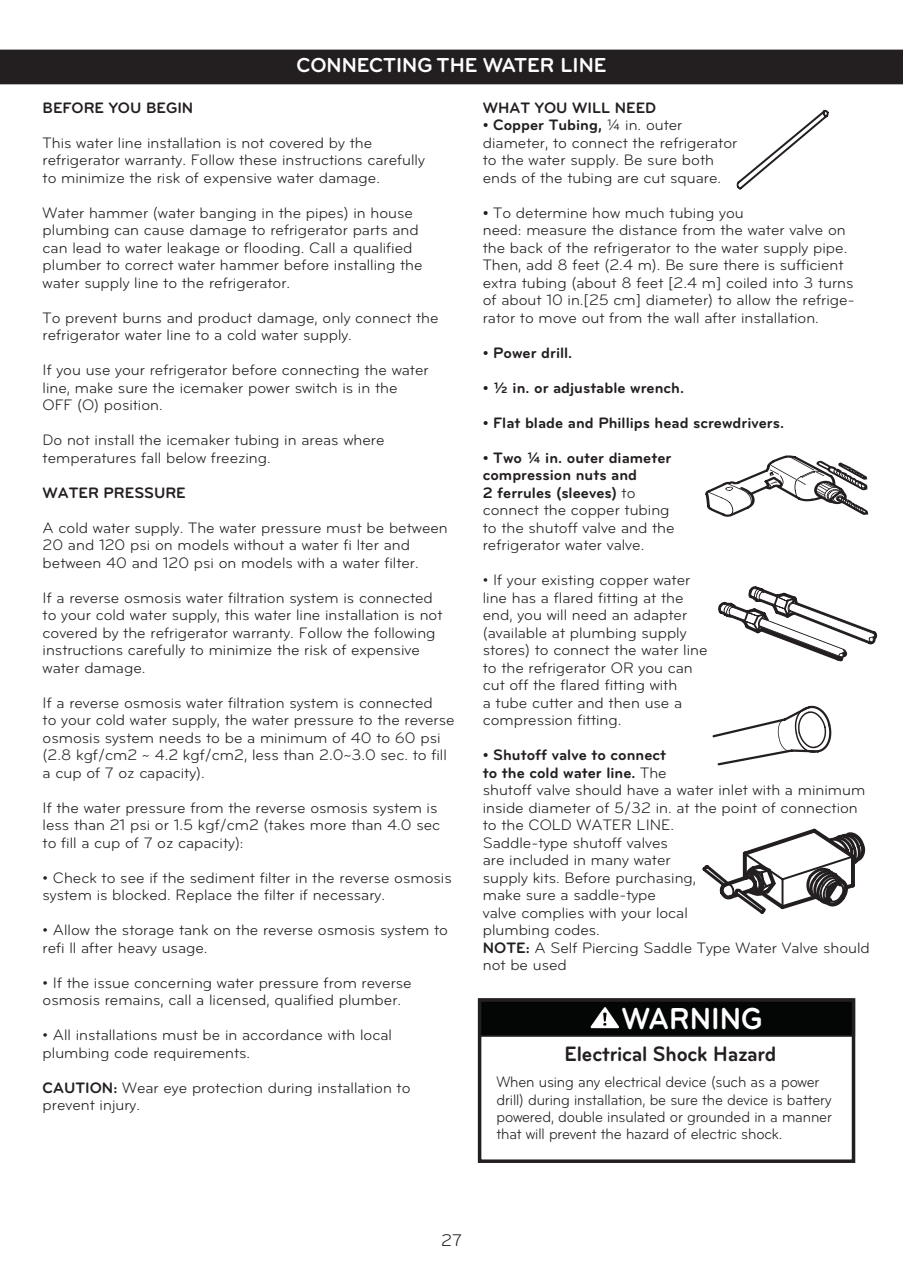
<style>
.page{position:relative;width:903px;height:1275px;background:#fff}
.page>*{position:absolute;margin:0;border:0;box-sizing:border-box;transform-origin:0 0}
.t1{font:700 31.5px "Bryant LG";color:#fff;scale:.94 1}
.t2{font:700 21.7px "Bryant LG";letter-spacing:-.01em;color:#231f20;scale:.94 1}
.t3{font:700 21px "Bryant LG";color:#fff}
.t4{font:17.5px "Bryant LG";color:#231f20}
.t5{font:15.75px/17.5px "Bryant LG";color:#231f20}
.t6{font:15.75px/17.3px "Bryant LG";color:#231f20;scale:.94 1}
.t7{font:700 15.75px "Bryant LG";color:#231f20}
.s1{font-weight:700}
</style>
<div class="page">
<div style="left:0;top:50px;width:903px;height:34px;background:#231f20"></div>
<svg style="left:705px;top:455px;width:163px;height:62px"></svg>
<svg style="left:718px;top:586px;width:159px;height:75px"></svg>
<svg style="left:712px;top:706px;width:119px;height:59px"></svg>
<svg style="left:703px;top:829px;width:162px;height:84px"></svg>
<svg style="left:737px;top:110px;width:91px;height:80px"></svg>
<div style="left:479px;top:999px;width:375px;height:37px;background:#040605"></div>
<div style="left:478px;top:998px;width:377px;height:39px;border:2px solid #231f20"></div>
<div style="left:478px;top:998px;width:377px;height:165px;border:4px solid #231f20"></div>
<svg style="left:590px;top:1007px;width:29px;height:21px"></svg>
<h3 class="t3" style="left:261px;top:52px;width:312px">CONNECTING THE WATER LINE</h3>
<h3 class="t3" style="left:296px;top:52px;width:312px">CONNECTING THE WATER LINE</h3>
<p class="t7" style="left:43px;top:98px;width:152px">BEFORE YOU BEGIN</p>
<p class="t5" style="left:43px;top:134px;width:384px">This water line installation is not covered by the refrigerator warranty. Follow these instructions carefully to minimize the risk of expensive water damage.</p>
<p class="t5" style="left:43px;top:204px;width:381px">Water hammer (water banging in the pipes) in house plumbing can cause damage to refrigerator parts and can lead to water leakage or flooding. Call a qualified plumber to correct water hammer before installing the water supply line to the refrigerator.</p>
<p class="t5" style="left:43px;top:309px;width:398px">To prevent burns and product damage, only connect the refrigerator water line to a cold water supply.</p>
<p class="t5" style="left:43px;top:361px;width:388px">If you use your refrigerator before connecting the water line, make sure the icemaker power switch is in the<br>OFF (O) position.</p>
<p class="t5" style="left:43px;top:431px;width:343px">Do not install the icemaker tubing in areas where temperatures fall below freezing.</p>
<p class="t7" style="left:43px;top:483px;width:145px">WATER PRESSURE</p>
<p class="t5" style="left:43px;top:519px;width:407px">A cold water supply. The water pressure must be between<br>20 and 120 psi on models without a water fi lter and between 40 and 120 psi on models with a water filter.</p>
<p class="t5" style="left:43px;top:589px;width:401px">If a reverse osmosis water filtration system is connected to your cold water supply, this water line installation is not covered by the refrigerator warranty. Follow the following instructions carefully to minimize the risk of expensive water damage.</p>
<p class="t5" style="left:43px;top:694px;width:413px">If a reverse osmosis water filtration system is connected<br>to your cold water supply, the water pressure to the reverse osmosis system needs to be a minimum of 40 to 60 psi (2.8 kgf/cm2 ~ 4.2 kgf/cm2, less than 2.0~3.0 sec. to fill a cup of 7 oz capacity).</p>
<p class="t5" style="left:43px;top:799px;width:399px">If the water pressure from the reverse osmosis system is less than 21 psi or 1.5 kgf/cm2 (takes more than 4.0 sec to fill a cup of 7 oz capacity):</p>
<p class="t5" style="left:43px;top:869px;width:411px">• Check to see if the sediment filter in the reverse osmosis system is blocked. Replace the filter if necessary.</p>
<p class="t5" style="left:43px;top:921px;width:407px">• Allow the storage tank on the reverse osmosis system to refi ll after heavy usage.</p>
<p class="t5" style="left:43px;top:974px;width:371px">• If the issue concerning water pressure from reverse osmosis remains, call a licensed, qualified plumber.</p>
<p class="t5" style="left:43px;top:1026px;width:351px">• All installations must be in accordance with local plumbing code requirements.</p>
<p class="t5" style="left:43px;top:1079px;width:369px"><span class="s1">CAUTION:</span> Wear eye protection during installation to prevent injury.</p>
<p class="t7" style="left:483px;top:98px;width:175px">WHAT YOU WILL NEED</p>
<p class="t5" style="left:483px;top:116px;width:256px"><span class="s1">• Copper Tubing,</span> ¼ in. outer diameter, to connect the refrigerator to the water supply. Be sure both ends of the tubing are cut square.</p>
<p class="t5" style="left:483px;top:204px;width:373px"><span class="s1">•</span> To determine how much tubing you<br>need: measure the distance from the water valve on the back of the refrigerator to the water supply pipe.<br>Then, add 8 feet (2.4 m). Be sure there is sufficient extra tubing (about 8 feet [2.4 m] coiled into 3 turns of about 10 in.[25 cm] diameter) to allow the refrige&shy;rator to move out from the wall after installation.</p>
<p class="t7" style="left:483px;top:343px;width:91px">• Power drill.</p>
<p class="t7" style="left:483px;top:378px;width:203px">• ½ in. or adjustable wrench.</p>
<p class="t7" style="left:483px;top:413px;width:303px">• Flat blade and Phillips head screwdrivers.</p>
<p class="t5" style="left:483px;top:449px;width:193px"><span class="s1">• Two ¼ in. outer diameter compression nuts and<br>2 ferrules (sleeves)</span> to connect the copper tubing to the shutoff valve and the refrigerator water valve.</p>
<p class="t5" style="left:483px;top:571px;width:226px">• If your existing copper water line has a flared fitting at the end, you will need an adapter (available at plumbing supply stores) to connect the water line to the refrigerator OR you can cut off the flared fitting with<br>a tube cutter and then use a compression fitting.</p>
<p class="t5" style="left:483px;top:746px;width:389px"><span class="s1">• Shutoff valve to connect<br>to the cold water line.</span> The<br>shutoff valve should have a water inlet with a minimum inside diameter of 5/32 in. at the point of connection to the COLD WATER LINE.<br>Saddle-type shutoff valves<br>are included in many water<br>supply kits. Before purchasing,<br>make sure a saddle-type<br>valve complies with your local<br>plumbing codes.<br><span class="s1">NOTE:</span> A Self Piercing Saddle Type Water Valve should not be used</p>
<h1 class="t1" style="left:621px;top:999px;width:152px">WARNING</h1>
<h2 class="t2" style="left:565px;top:1040px;width:227px">Electrical Shock Hazard</h2>
<p class="t6" style="left:496px;top:1073px;width:358px">When using any electrical device (such as a power drill) during installation, be sure the device is battery powered, double insulated or grounded in a manner that will prevent the hazard of electric shock.</p>
<p class="t4" style="left:441px;top:1230px;width:22px">27</p>
</div>
